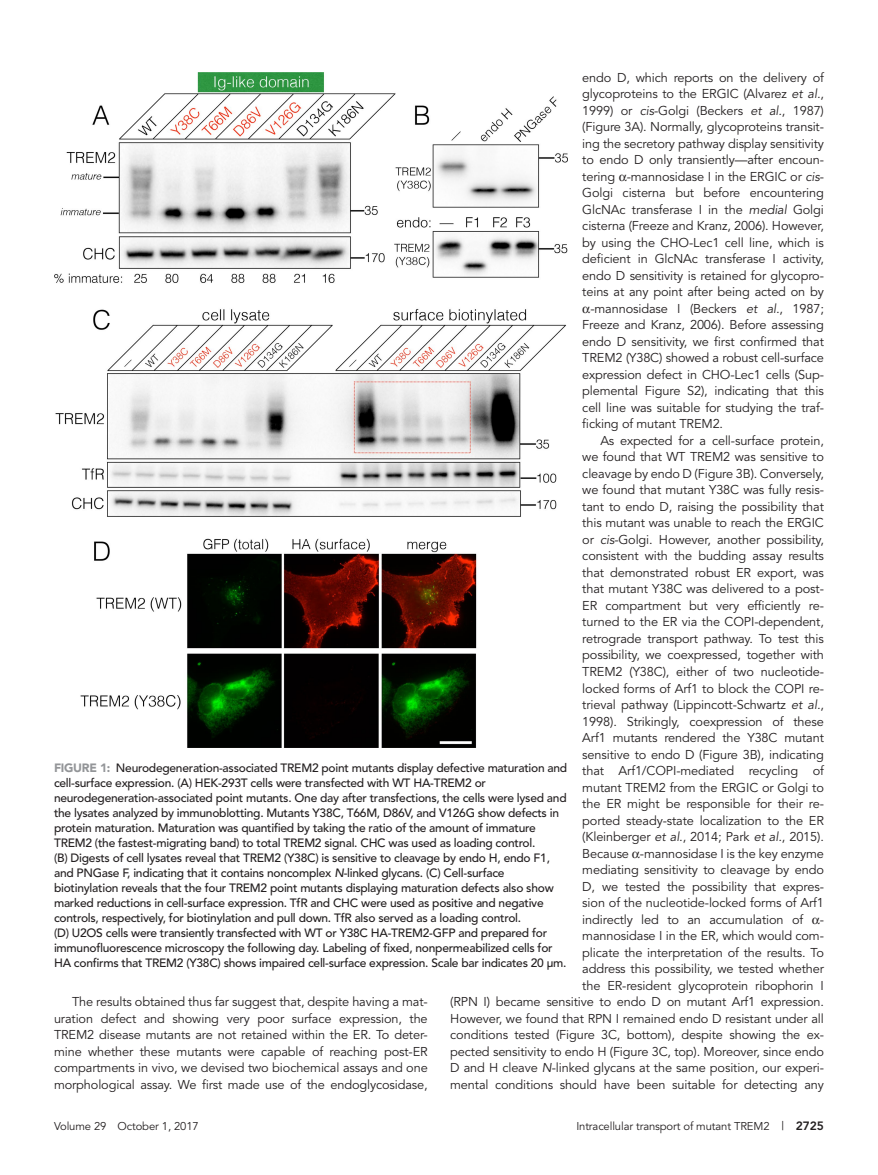
<style>
.page{position:relative;width:878px;height:1175px;background:#fff}
.page>*{position:absolute;margin:0;border:0;box-sizing:border-box;transform-origin:0 0}
.Para{font:12.75px/16.5px "Avenir";letter-spacing:-.01em;color:#231f20;text-align:justify}
.FigCaption{font:500 12px/15px "Avenir";letter-spacing:-.02em;color:#231f20}
.ParaFL{font:11.25px "Avenir";letter-spacing:-.01em;color:#231f20}
.s1{font-style:italic}
.s2{font-weight:900;color:#939598}
.s3{font-size:12px}
.s4{font-weight:800;font-size:12px}
</style>
<div class="page">
<img style="left:54px;top:72px;width:513px;height:676px">
<p class="Para" style="left:582px;top:69px;width:243px">endo D, which reports on the delivery of</p>
<p class="Para" style="left:582px;top:86px;width:243px">glycoproteins to the ERGIC (Alvarez <span class="s1">et al.</span>,</p>
<p class="Para" style="left:582px;top:102px;width:243px">1999) or <span class="s1">cis</span>-Golgi (Beckers <span class="s1">et al.</span>, 1987)</p>
<p class="Para" style="left:582px;top:119px;width:243px">(Figure 3A). Normally, glycoproteins transit-</p>
<p class="Para" style="left:582px;top:135px;width:243px">ing the secretory pathway display sensitivity</p>
<p class="Para" style="left:582px;top:152px;width:243px">to endo D only transiently—after encoun-</p>
<p class="Para" style="left:582px;top:168px;width:243px">tering -mannosidase I in the ERGIC or <span class="s1">cis</span>-</p>
<p class="Para" style="left:582px;top:185px;width:243px">Golgi cisterna but before encountering</p>
<p class="Para" style="left:582px;top:201px;width:243px">GlcNAc transferase I in the <span class="s1">medial</span> Golgi</p>
<p class="Para" style="left:582px;top:218px;width:243px">cisterna (Freeze and Kranz, 2006). However,</p>
<p class="Para" style="left:582px;top:234px;width:243px">by using the CHO-Lec1 cell line, which is</p>
<p class="Para" style="left:582px;top:251px;width:243px">deficient in GlcNAc transferase I activity,</p>
<p class="Para" style="left:582px;top:267px;width:243px">endo D sensitivity is retained for glycopro-</p>
<p class="Para" style="left:582px;top:284px;width:243px">teins at any point after being acted on by</p>
<p class="Para" style="left:590px;top:300px;width:235px">-mannosidase I (Beckers <span class="s1">et al.</span>, 1987;</p>
<p class="Para" style="left:582px;top:317px;width:243px">Freeze and Kranz, 2006). Before assessing</p>
<p class="Para" style="left:582px;top:333px;width:243px">endo D sensitivity, we first confirmed that</p>
<p class="Para" style="left:582px;top:350px;width:243px">TREM2 (Y38C) showed a robust cell-surface</p>
<p class="Para" style="left:582px;top:366px;width:243px">expression defect in CHO-Lec1 cells (Sup-</p>
<p class="Para" style="left:582px;top:383px;width:243px">plemental Figure S2), indicating that this</p>
<p class="Para" style="left:582px;top:399px;width:243px">cell line was suitable for studying the traf-</p>
<p class="Para" style="left:582px;top:416px;width:142px">ficking of mutant TREM2.</p>
<p class="Para" style="left:582px;top:432px;width:243px;text-indent:18px">As expected for a cell-surface protein, we found that WT TREM2 was sensitive to cleavage by endo D (Figure 3B). Conversely, we found that mutant Y38C was fully resis&shy;tant to endo D, raising the possibility that this mutant was unable to reach the ERGIC or <span class="s1">cis</span>-Golgi. However, another possibility, consistent with the budding assay results that demonstrated robust ER export, was that mutant Y38C was delivered to a post-ER compartment but very efficiently re&shy;turned to the ER via the COPI-dependent, retrograde transport pathway. To test this possibility, we coexpressed, together with TREM2 (Y38C), either of two nucleotide&shy;locked forms of Arf1 to block the COPI re&shy;trieval pathway (Lippincott-Schwartz <span class="s1">et al.</span>, 1998). Strikingly, coexpression of these Arf1 mutants rendered the Y38C mutant sensitive to endo D (Figure 3B), indicating that Arf1/COPI-mediated recycling of mutant TREM2 from the ERGIC or Golgi to the ER might be responsible for their re&shy;ported steady-state localization to the ER (Kleinberger <span class="s1">et al.</span>, 2014; Park <span class="s1">et al.</span>, 2015).<br>Because -mannosidase I is the key enzyme mediating sensitivity to cleavage by endo D, we tested the possibility that expres&shy;sion of the nucleotide-locked forms of Arf1 indirectly led to an accumulation of</p>
<p class="FigCaption" style="left:54px;top:760px;width:515px"><span class="s2">FIGURE 1:</span> Neurodegeneration-associated TREM2 point mutants display defective maturation and cell-surface expression. (A) HEK-293T cells were transfected with WT HA-TREM2 or neurodegeneration-associated point mutants. One day after transfections, the cells were lysed and the lysates analyzed by immunoblotting. Mutants Y38C, T66M, D86V, and V126G show defects in protein maturation. Maturation was quantified by taking the ratio of the amount of immature TREM2 (the fastest-migrating band) to total TREM2 signal. CHC was used as loading control.<br>(B) Digests of cell lysates reveal that TREM2 (Y38C) is sensitive to cleavage by endo H, endo F1, and PNGase F, indicating that it contains noncomplex <span class="s1">N</span>-linked glycans. (C) Cell-surface biotinylation reveals that the four TREM2 point mutants displaying maturation defects also show marked reductions in cell-surface expression. TfR and CHC were used as positive and negative controls, respectively, for biotinylation and pull down. TfR also served as a loading control.<br>(D) U2OS cells were transiently transfected with WT or Y38C HA-TREM2-GFP and prepared for immunofluorescence microscopy the following day. Labeling of fixed, nonpermeabilized cells for HA confirms that TREM2 (Y38C) shows impaired cell-surface expression. Scale bar indicates 20 μm.</p>
<p class="Para" style="left:450px;top:911px;width:375px;text-align:right">-<br>mannosidase I in the ER, which would com-<br>plicate the interpretation of the results. To<br>address this possibility, we tested whether<br>the ER-resident glycoprotein ribophorin I<br>(RPN I) became sensitive to endo D on mutant Arf1 expression.<br>However, we found that RPN I remained endo D resistant under all conditions tested (Figure 3C, bottom), despite showing the ex&shy;pected sensitivity to endo H (Figure 3C, top). Moreover, since endo D and H cleave <span class="s1">N</span>-linked glycans at the same position, our experi&shy;mental conditions should have been suitable for detecting any</p>
<p class="Para" style="left:54px;top:993px;width:375px;text-indent:18px">The results obtained thus far suggest that, despite having a mat&shy;uration defect and showing very poor surface expression, the TREM2 disease mutants are not retained within the ER. To deter&shy;mine whether these mutants were capable of reaching post-ER compartments in vivo, we devised two biochemical assays and one morphological assay. We first made use of the endoglycosidase,</p>
<p class="ParaFL" style="left:54px;top:1119px;width:146px">Volume 29 October 1, 2017</p>
<p class="ParaFL" style="left:576px;top:1119px;width:249px">Intracellular transport of mutant TREM2 <span class="s3">|</span> <span class="s4">2725</span></p>
</div>
